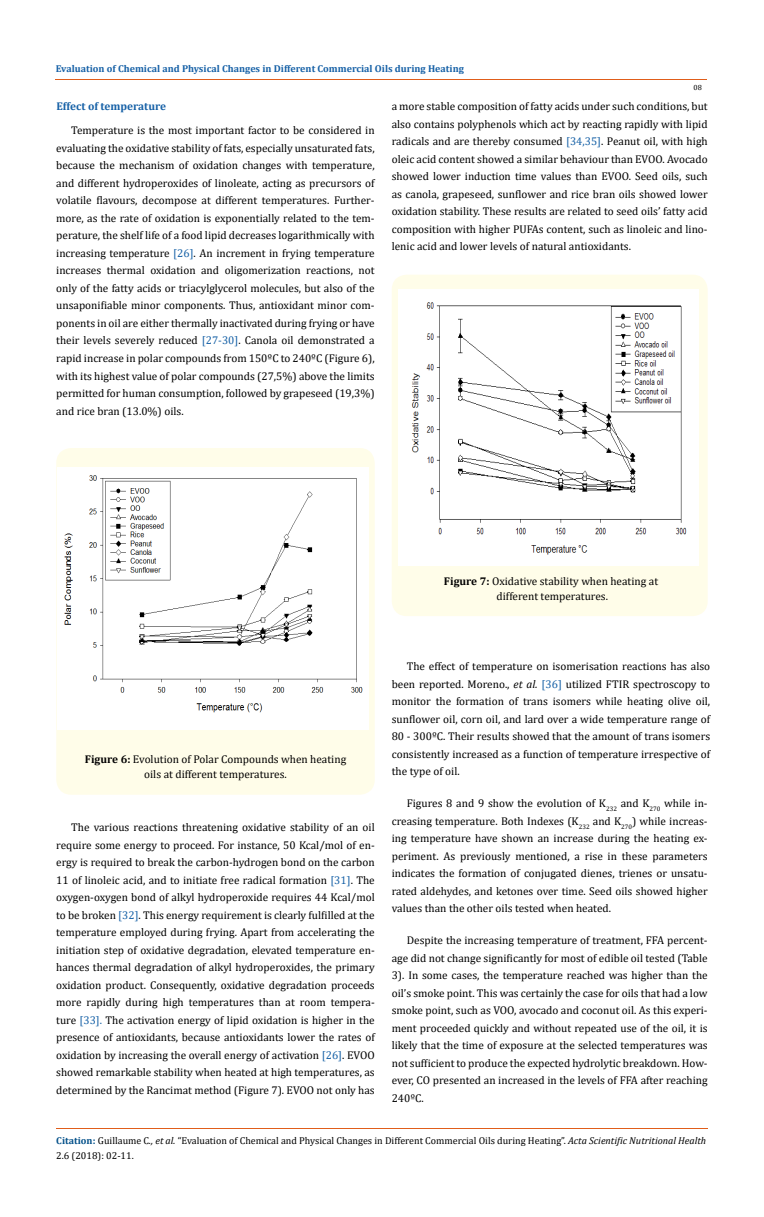
<style>
.page{position:relative;width:764px;height:1217px;background:#fff}
.page>*{position:absolute;margin:0;border:0;box-sizing:border-box;transform-origin:0 0}
.t1{font:11.25px/17.5px "Cambria";color:#000;text-align:justify}
.t2{font:700 11.25px "Cambria";color:#1560a6}
.t3{font:10px/15px "Cambria";color:#000}
.t4{font:700 10px "Cambria";color:#1560a6}
.t5{font:7.5px "Cambria";color:#000}
.s1{color:#1560a6}
.s2{font-weight:700}
.s3{font-style:italic}
.s4{font-weight:700;color:#035089}
</style>
<div class="page">
<hr style="left:56px;top:80px;width:651px;height:1px;background:#e05d1a">
<div style="left:56px;top:448px;width:319px;height:346px;background:#fffde9;border-radius:15px"></div>
<div style="left:392px;top:274px;width:315px;height:342px;background:#fffde9;border-radius:15px"></div>
<img style="left:58px;top:467px;width:310px;height:263px">
<img style="left:398px;top:289px;width:300px;height:276px">
<hr style="left:56px;top:1128px;width:651px;height:1px;background:#e05d1a">
<p class="t4" style="left:56px;top:62px;width:410px">Evaluation of Chemical and Physical Changes in Different Commercial Oils during Heating</p>
<p class="t5" style="left:693px;top:83px;width:10px">08</p>
<p class="t2" style="left:56px;top:99px;width:111px">Effect of temperature</p>
<p class="t1" style="left:392px;top:98px;width:317px">a more stable composition of fatty acids under such conditions, but also contains polyphenols which act by reacting rapidly with lipid radicals and are thereby consumed <span class="s1">[34,35]</span>. Peanut oil, with high oleic acid content showed a similar behaviour than EVOO. Avocado showed lower induction time values than EVOO. Seed oils, such as canola, grapeseed, sunflower and rice bran oils showed lower oxidation stability. These results are related to seed oils’ fatty acid composition with higher PUFAs content, such as linoleic and lino&shy;lenic acid and lower levels of natural antioxidants.</p>
<p class="t1" style="left:56px;top:122px;width:320px;text-indent:15px">Temperature is the most important factor to be considered in evaluating the oxidative stability of fats, especially unsaturated fats, because the mechanism of oxidation changes with temperature, and different hydroperoxides of linoleate, acting as precursors of volatile flavours, decompose at different temperatures. Further&shy;more, as the rate of oxidation is exponentially related to the tem&shy;perature, the shelf life of a food lipid decreases logarithmically with increasing temperature <span class="s1">[26]</span>. An increment in frying temperature increases thermal oxidation and oligomerization reactions, not only of the fatty acids or triacylglycerol molecules, but also of the unsaponifiable minor components. Thus, antioxidant minor com&shy;ponents in oil are either thermally inactivated during frying or have their levels severely reduced <span class="s1">[27-30]</span>. Canola oil demonstrated a rapid increase in polar compounds from 150ºC to 240ºC (Figure 6), with its highest value of polar compounds (27,5%) above the limits permitted for human consumption, followed by grapeseed (19,3%) and rice bran (13.0%) oils.</p>
<p class="t1" style="left:444px;top:573px;width:216px;line-height:15px;text-align:center"><span class="s2">Figure 7:</span> Oxidative stability when heating at different temperatures.</p>
<p class="t1" style="left:392px;top:657px;width:320px;text-indent:15px">The effect of temperature on isomerisation reactions has also been reported. Moreno., <span class="s3">et al.</span> <span class="s1">[36]</span> utilized FTIR spectroscopy to monitor the formation of trans isomers while heating olive oil, sunflower oil, corn oil, and lard over a wide temperature range of 80 - 300ºC. Their results showed that the amount of trans isomers consistently increased as a function of temperature irrespective of the type of oil.</p>
<p class="t1" style="left:392px;top:794px;width:317px;text-indent:15px">Figures 8 and 9 show the evolution of K<sub>232</sub> and K<sub>270</sub> while in&shy;creasing temperature. Both Indexes (K<sub>232</sub> and K<sub>270</sub>) while increas&shy;ing temperature have shown an increase during the heating ex&shy;periment. As previously mentioned, a rise in these parameters indicates the formation of conjugated dienes, trienes or unsatu&shy;rated aldehydes, and ketones over time. Seed oils showed higher values than the other oils tested when heated.</p>
<p class="t1" style="left:392px;top:931px;width:317px;text-indent:15px">Despite the increasing temperature of treatment, FFA percent&shy;age did not change significantly for most of edible oil tested (Table 3). In some cases, the temperature reached was higher than the oil’s smoke point. This was certainly the case for oils that had a low smoke point, such as VOO, avocado and coconut oil. As this experi&shy;ment proceeded quickly and without repeated use of the oil, it is likely that the time of exposure at the selected temperatures was not sufficient to produce the expected hydrolytic breakdown. How&shy;ever, CO presented an increased in the levels of FFA after reaching 240ºC.</p>
<p class="t3" style="left:56px;top:1132px;width:651px"><span class="s4">Citation:</span> Guillaume C<span class="s3">., et al.</span> “Evaluation of Chemical and Physical Changes in Different Commercial Oils during Heating”. <span class="s3">Acta Scientific Nutritional Health<br></span>2.6 (2018): 02-11.</p>
<p class="t1" style="left:85px;top:751px;width:263px;line-height:15px;text-align:center"><span class="s2">Figure 6:</span> Evolution of Polar Compounds when heating oils at different temperatures.</p>
<p class="t1" style="left:56px;top:818px;width:320px;text-indent:15px">The various reactions threatening oxidative stability of an oil require some energy to proceed. For instance, 50 Kcal/mol of en&shy;ergy is required to break the carbon-hydrogen bond on the carbon 11 of linoleic acid, and to initiate free radical formation <span class="s1">[31]</span>. The oxygen-oxygen bond of alkyl hydroperoxide requires 44 Kcal/mol to be broken <span class="s1">[32]</span>. This energy requirement is clearly fulfilled at the temperature employed during frying. Apart from accelerating the initiation step of oxidative degradation, elevated temperature en&shy;hances thermal degradation of alkyl hydroperoxides, the primary oxidation product. Consequently, oxidative degradation proceeds more rapidly during high temperatures than at room tempera&shy;ture <span class="s1">[33].</span> The activation energy of lipid oxidation is higher in the presence of antioxidants, because antioxidants lower the rates of oxidation by increasing the overall energy of activation <span class="s1">[26]</span>. EVOO showed remarkable stability when heated at high temperatures, as determined by the Rancimat method (Figure 7). EVOO not only has</p>
</div>
